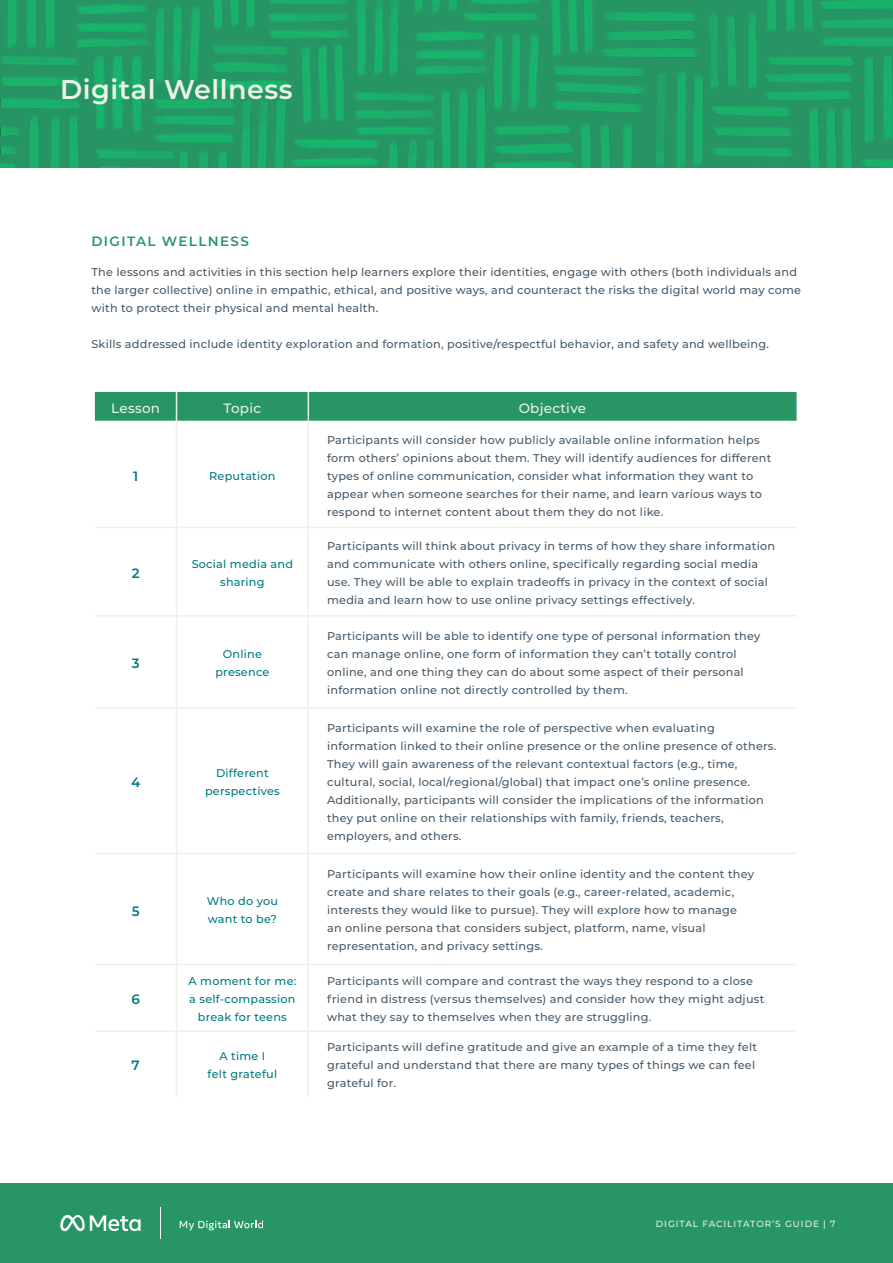
<style>
.page{position:relative;width:893px;height:1263px;background:#fff}
.page>*{position:absolute;margin:0;border:0;box-sizing:border-box;transform-origin:0 0}
.t1{font:600 27px "Montserrat";letter-spacing:.02em;color:#ebf2e6}
.t2{font:500 13.5px "Montserrat";letter-spacing:.02em;color:#ebf2e6}
.t3{font:600 13.5px "Montserrat";letter-spacing:.1em;color:#289664}
.t4{font:600 13.5px "Montserrat";color:#007a81}
.t5{font:500 11.25px/18px "Montserrat";letter-spacing:.02em;color:#475a69}
.t6{font:500 11.25px/18px "Montserrat";letter-spacing:.02em;color:#007a81;text-align:center}
.t7{font:500 9px "Montserrat";letter-spacing:.1em;color:#ebf2e6}
</style>
<div class="page">
<img style="left:0;top:0;width:893px;height:167px">
<div style="left:95px;top:392px;width:702px;height:29px;background:#289664"></div>
<hr style="left:176px;top:421px;width:1px;height:106px;background:#ebf2e6">
<hr style="left:308px;top:421px;width:1px;height:106px;background:#ebf2e6">
<hr style="left:95px;top:527px;width:81px;height:1px;background:#ebf2e6">
<hr style="left:176px;top:527px;width:132px;height:1px;background:#ebf2e6">
<hr style="left:176px;top:528px;width:1px;height:87px;background:#ebf2e6">
<hr style="left:308px;top:527px;width:489px;height:1px;background:#ebf2e6">
<hr style="left:308px;top:528px;width:1px;height:87px;background:#ebf2e6">
<hr style="left:95px;top:615px;width:81px;height:1px;background:#ebf2e6">
<hr style="left:176px;top:615px;width:132px;height:1px;background:#ebf2e6">
<hr style="left:176px;top:616px;width:1px;height:91px;background:#ebf2e6">
<hr style="left:308px;top:615px;width:489px;height:1px;background:#ebf2e6">
<hr style="left:308px;top:616px;width:1px;height:91px;background:#ebf2e6">
<hr style="left:95px;top:707px;width:81px;height:2px;background:#ebf2e6">
<hr style="left:176px;top:707px;width:132px;height:2px;background:#ebf2e6">
<hr style="left:176px;top:709px;width:1px;height:144px;background:#ebf2e6">
<hr style="left:308px;top:707px;width:489px;height:2px;background:#ebf2e6">
<hr style="left:308px;top:709px;width:1px;height:144px;background:#ebf2e6">
<hr style="left:95px;top:853px;width:81px;height:1px;background:#ebf2e6">
<hr style="left:176px;top:853px;width:132px;height:1px;background:#ebf2e6">
<hr style="left:176px;top:854px;width:1px;height:110px;background:#ebf2e6">
<hr style="left:308px;top:853px;width:489px;height:1px;background:#ebf2e6">
<hr style="left:308px;top:854px;width:1px;height:110px;background:#ebf2e6">
<hr style="left:95px;top:964px;width:81px;height:1px;background:#ebf2e6">
<hr style="left:176px;top:964px;width:132px;height:1px;background:#ebf2e6">
<hr style="left:176px;top:965px;width:1px;height:65px;background:#ebf2e6">
<hr style="left:308px;top:964px;width:489px;height:1px;background:#ebf2e6">
<hr style="left:308px;top:965px;width:1px;height:65px;background:#ebf2e6">
<hr style="left:95px;top:1030px;width:81px;height:2px;background:#ebf2e6">
<hr style="left:176px;top:1030px;width:132px;height:2px;background:#ebf2e6">
<hr style="left:176px;top:1032px;width:1px;height:64px;background:#ebf2e6">
<hr style="left:308px;top:1030px;width:489px;height:2px;background:#ebf2e6">
<hr style="left:308px;top:1032px;width:1px;height:64px;background:#ebf2e6">
<div style="left:0;top:1183px;width:893px;height:80px;background:#289664"></div>
<svg style="left:180px;top:1220px;width:83px;height:10px"></svg>
<hr style="left:160px;top:1207px;width:1px;height:32px;background:#fff">
<svg style="left:60px;top:1215px;width:81px;height:16px"></svg>
<h1 class="t1" style="left:60px;top:71px;width:234px">Digital Wellness</h1>
<p class="t3" style="left:91px;top:231px;width:159px">DIGITAL WELLNESS</p>
<p class="t5" style="left:91px;top:263px;width:711px">The lessons and activities in this section help learners explore their identities, engage with others (both individuals and the larger collective) online in empathic, ethical, and positive ways, and counteract the risks the digital world may come with to protect their physical and mental health.</p>
<p class="t5" style="left:91px;top:335px;width:679px">Skills addressed include identity exploration and formation, positive/respectful behavior, and safety and wellbeing.</p>
<p class="t2" style="left:111px;top:399px;width:50px">Lesson</p>
<p class="t2" style="left:224px;top:399px;width:39px">Topic</p>
<p class="t2" style="left:519px;top:399px;width:69px">Objective</p>
<p class="t4" style="left:133px;top:466px;width:7px">1</p>
<p class="t6" style="left:209px;top:466px;width:68px">Reputation</p>
<p class="t4" style="left:132px;top:564px;width:9px">2</p>
<p class="t6" style="left:192px;top:555px;width:103px">Social media and sharing</p>
<p class="t4" style="left:132px;top:654px;width:9px">3</p>
<p class="t6" style="left:215px;top:645px;width:56px">Online presence</p>
<p class="t4" style="left:131px;top:773px;width:11px">4</p>
<p class="t6" style="left:205px;top:764px;width:76px">Different perspectives</p>
<p class="t4" style="left:132px;top:901px;width:9px">5</p>
<p class="t6" style="left:207px;top:892px;width:73px;text-align:left">Who do you want to be?</p>
<p class="t5" style="left:327px;top:430px;width:446px">Participants will consider how publicly available online information helps form others’ opinions about them. They will identify audiences for different types of online communication, consider what information they want to appear when someone searches for their name, and learn various ways to respond to internet content about them they do not like.</p>
<p class="t5" style="left:327px;top:537px;width:449px">Participants will think about privacy in terms of how they share information and communicate with others online, specifically regarding social media use. They will be able to explain tradeoffs in privacy in the context of social media and learn how to use online privacy settings effectively.</p>
<p class="t5" style="left:327px;top:627px;width:435px">Participants will be able to identify one type of personal information they can manage online, one form of information they can’t totally control online, and one thing they can do about some aspect of their personal information online not directly controlled by them.</p>
<p class="t5" style="left:327px;top:719px;width:451px">Participants will examine the role of perspective when evaluating information linked to their online presence or the online presence of others.<br>They will gain awareness of the relevant contextual factors (e.g., time, cultural, social, local/regional/global) that impact one’s online presence.<br>Additionally, participants will consider the implications of the information they put online on their relationships with family, friends, teachers, employers, and others.</p>
<p class="t5" style="left:327px;top:865px;width:429px">Participants will examine how their online identity and the content they create and share relates to their goals (e.g., career-related, academic, interests they would like to pursue). They will explore how to manage an online persona that considers subject, platform, name, visual representation, and privacy settings.</p>
<p class="t4" style="left:131px;top:990px;width:10px">6</p>
<p class="t6" style="left:188px;top:972px;width:109px">A moment for me: a self-compassion break for teens</p>
<p class="t5" style="left:327px;top:972px;width:439px">Participants will compare and contrast the ways they respond to a close friend in distress (versus themselves) and consider how they might adjust what they say to themselves when they are struggling.</p>
<p class="t4" style="left:132px;top:1056px;width:10px">7</p>
<p class="t6" style="left:208px;top:1047px;width:71px">A time I<br>felt grateful</p>
<p class="t5" style="left:327px;top:1038px;width:432px">Participants will define gratitude and give an example of a time they felt grateful and understand that there are many types of things we can feel grateful for.</p>
<p class="t7" style="left:656px;top:1218px;width:181px">DIGITAL FACILITATOR’S GUIDE | 7</p>
</div>
